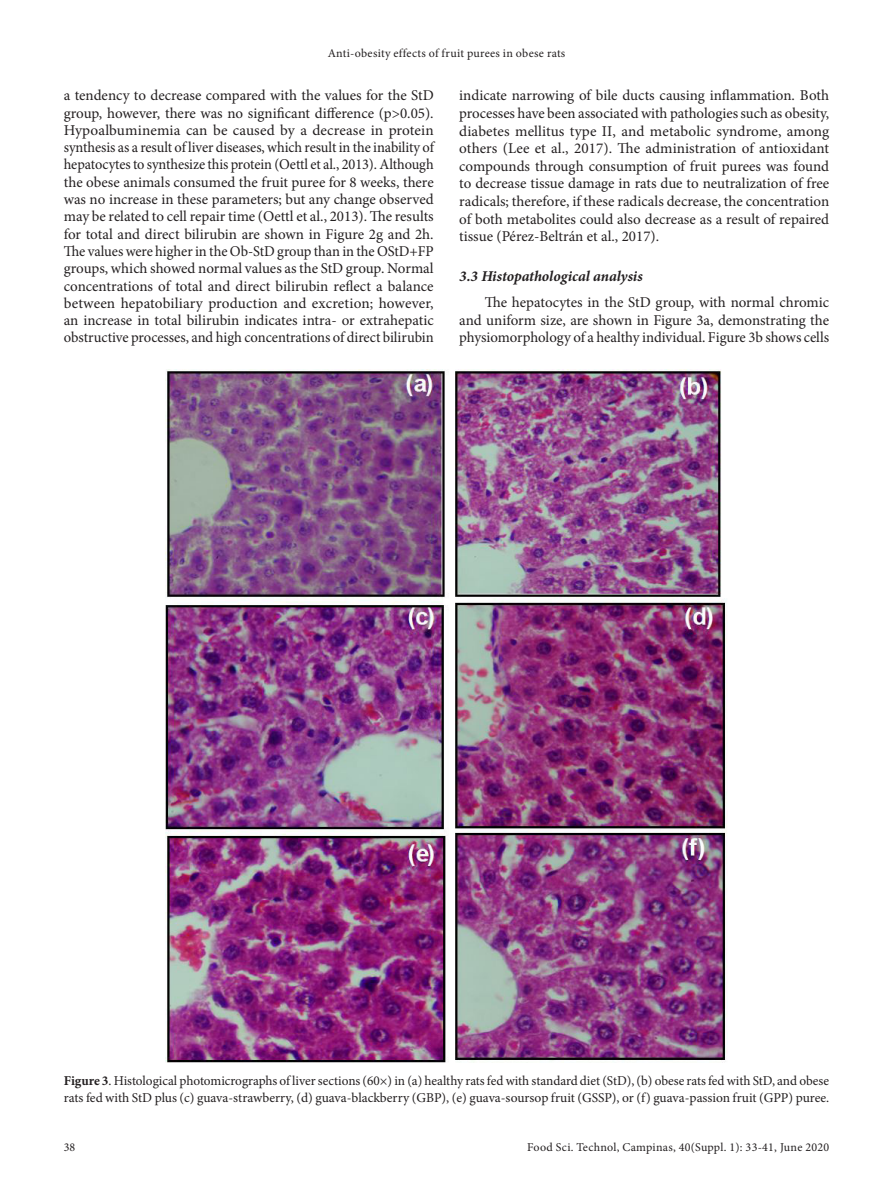
<style>
.page{position:relative;width:893px;height:1191px;background:#fff}
.page>*{position:absolute;margin:0;border:0;box-sizing:border-box;transform-origin:0 0}
.Paragraph{font:15px/17.2px "Minion Pro";letter-spacing:-.005em;color:#231f20;text-align:justify}
.Heading2{font:italic 700 15px "Minion Pro";letter-spacing:-.005em;color:#231f20}
.FigureCaption{font:13.5px/16.2px "Minion Pro";color:#231f20}
.t1{font:12px "Minion Pro";letter-spacing:.025em;color:#231f20}
.s1{font-weight:700}
</style>
<div class="page">
<img style="left:166px;top:369px;width:561px;height:693px">
<p class="t1" style="left:328px;top:45px;width:239px">Anti-obesity effects of fruit purees in obese rats</p>
<p class="Paragraph" style="left:64px;top:87px;width:372px">a tendency to decrease compared with the values for the StD group, however, there was no significant difference (p&gt;0.05).<br>Hypoalbuminemia can be caused by a decrease in protein synthesis as a result of liver diseases, which result in the inability of hepatocytes to synthesize this protein (O ettl et al., 2013). Although the obese animals consumed the fruit puree for 8 weeks, there was no increase in these parameters; but any change observed may be related to cell repair time (O ettl et al., 2013). The results for total and direct bilirubin are shown in Figure 2g and 2h.<br>The values were higher in the Ob-StD group than in the O StD+FP groups, which showed normal values as the StD group. Normal concentrations of total and direct bilirubin reflect a balance between hepatobiliary production and excretion; however, an increase in total bilirubin indicates intra- or extrahepatic obstructive processes, and high concentrations of direct bilirubin</p>
<p class="Paragraph" style="left:459px;top:87px;width:371px;line-height:17.7px">indicate narrowing of bile ducts causing inflammation. Both processes have been associated with pathologies such as obesity, diabetes mellitus type II , and metabolic syndrome, among others (Lee et al., 2017). The administration of antioxidant compounds through consumption of fruit purees was found to decrease tissue damage in rats due to neutralization of free radicals; therefore, if these radicals decrease, the concentration of both metabolites could also decrease as a result of repaired tissue (Pérez-Beltrán et al., 2017).</p>
<p class="Heading2" style="left:459px;top:265px;width:185px">3.3 Histopathological analysis</p>
<p class="Paragraph" style="left:459px;top:293px;width:371px;line-height:17.7px;text-indent:26px">The hepatocytes in the StD group, with normal chromic and uniform size, are shown in Figure 3a, demonstrating the physiomorphology of a healthy individual. Figure 3b shows cells</p>
<p class="FigureCaption" style="left:64px;top:1073px;width:767px"><span class="s1">Figure 3</span>. Histological photomicrographs of liver sections (60×) in (a) healthy rats fed with standard diet (StD), (b) obese rats fed with StD, and obese rats fed with StD plus (c) guava-strawberry, (d) guava-blackberry (GBP), (e) guava-soursop fruit (GSSP), or (f) guava-passion fruit (GPP) puree.</p>
<p class="t1" style="left:527px;top:1139px;width:304px">Food Sci. Technol, Campinas, 40(Suppl. 1): 33-41, June 2020</p>
</div>
